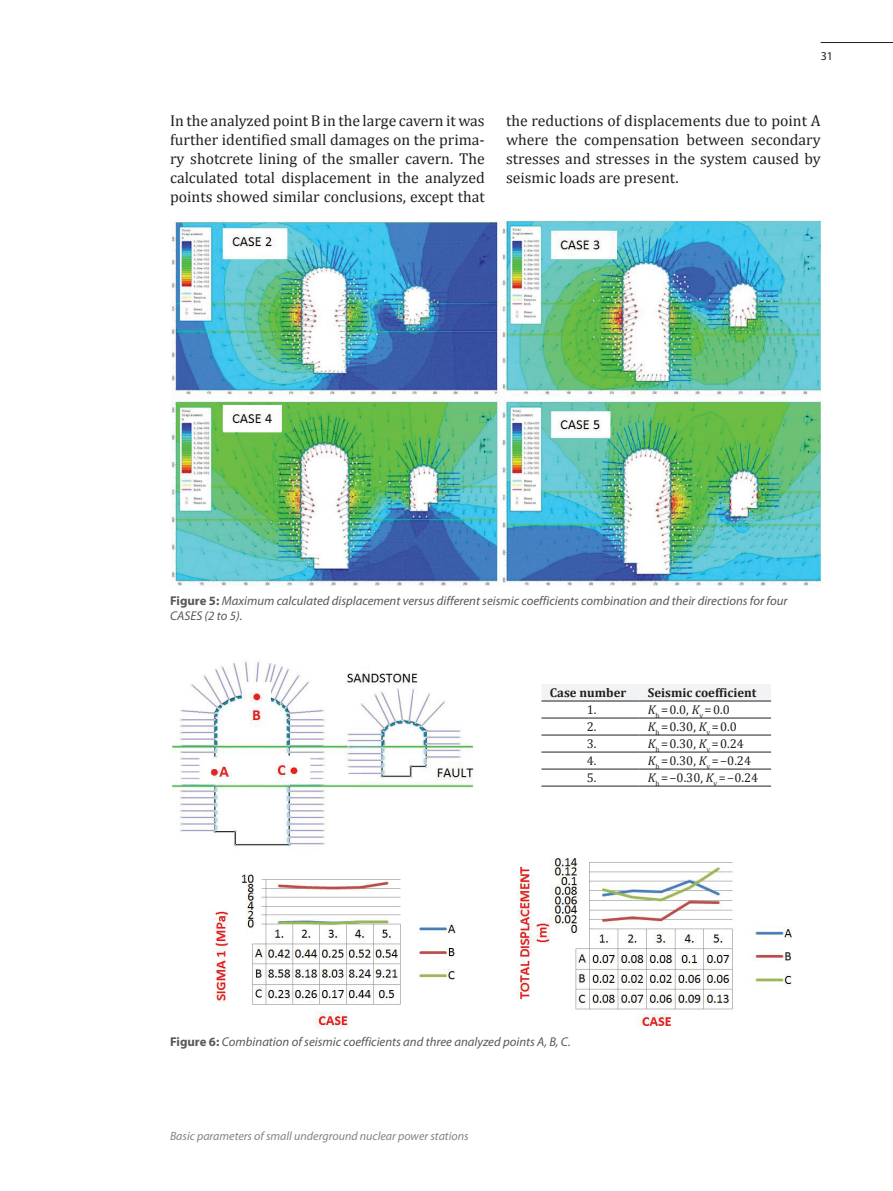
<style>
.page{position:relative;width:893px;height:1191px;background:#fff}
.page>*{position:absolute;margin:0;border:0;box-sizing:border-box;transform-origin:0 0}
.t1{font:15.75px/19.2px "Cambria";color:#231f20;text-align:justify}
.t2{font:italic 12.75px/15.3px "Myriad Pro";color:#57585a}
.t3{font:12.75px "Cambria";color:#231f20}
.t4{font:700 12.75px "Cambria";color:#231f20}
.t5{font:italic 12px "Myriad Pro";color:#808285}
.t6{font:12px "Myriad Pro";color:#231f20}
.s1{font-weight:700;font-style:normal}
.s2{font-style:italic}
</style>
<div class="page">
<hr style="left:821px;top:42px;width:72px;height:1px;background:#231f20">
<img style="left:171px;top:220px;width:650px;height:366px">
<img style="left:212px;top:874px;width:244px;height:155px">
<div style="left:541px;top:684px;width:230px;height:17px;background:#f2f3f4"></div>
<hr style="left:541px;top:718px;width:98px;height:1px;background:#231f20">
<hr style="left:639px;top:718px;width:132px;height:1px;background:#231f20">
<hr style="left:541px;top:735px;width:98px;height:1px;background:#231f20">
<hr style="left:639px;top:735px;width:132px;height:1px;background:#231f20">
<hr style="left:541px;top:752px;width:98px;height:1px;background:#231f20">
<hr style="left:639px;top:752px;width:132px;height:1px;background:#231f20">
<hr style="left:541px;top:769px;width:98px;height:1px;background:#231f20">
<hr style="left:639px;top:769px;width:132px;height:1px;background:#231f20">
<hr style="left:541px;top:786px;width:98px;height:1px;background:#231f20">
<hr style="left:639px;top:786px;width:132px;height:1px;background:#231f20">
<hr style="left:541px;top:701px;width:98px;height:1px;background:#231f20">
<hr style="left:639px;top:701px;width:132px;height:1px;background:#231f20">
<img style="left:516px;top:858px;width:276px;height:168px">
<img style="left:172px;top:661px;width:302px;height:185px">
<p class="t6" style="left:821px;top:48px;width:14px">31</p>
<p class="t1" style="left:170px;top:110px;width:316px">In the analyzed point B in the large cavern it was further identified small damages on the prima&shy;ry shotcrete lining of the smaller cavern. The calculated total displacement in the analyzed points showed similar conclusions, except that</p>
<p class="t1" style="left:506px;top:110px;width:316px">the reductions of displacements due to point A where the compensation between secondary stresses and stresses in the system caused by seismic loads are present.</p>
<p class="t2" style="left:170px;top:593px;width:619px"><span class="s1">Figure 5:</span> Maximum calculated displacement versus different seismic coefficients combination and their directions for four<br>CASES (2 to 5).</p>
<p class="t4" style="left:550px;top:683px;width:78px">Case number</p>
<p class="t4" style="left:648px;top:683px;width:110px">Seismic coefficient</p>
<p class="t3" style="left:587px;top:702px;width:11px">1.</p>
<p class="t3" style="left:648px;top:702px;width:84px"><span class="s2">K</span><sub>h</sub> =0.0, <span class="s2">K</span><sub>v</sub> =0.0</p>
<p class="t3" style="left:587px;top:719px;width:11px">2.</p>
<p class="t3" style="left:648px;top:719px;width:91px"><span class="s2">K</span><sub>h</sub> =0.30, <span class="s2">K</span><sub>v</sub> =0.0</p>
<p class="t3" style="left:587px;top:736px;width:11px">3.</p>
<p class="t3" style="left:648px;top:736px;width:98px"><span class="s2">K</span><sub>h</sub> =0.30, <span class="s2">K</span><sub>v</sub> =0.24</p>
<p class="t3" style="left:587px;top:753px;width:11px">4.</p>
<p class="t3" style="left:648px;top:753px;width:105px"><span class="s2">K</span><sub>h</sub> =0.30, <span class="s2">K</span><sub>v</sub> =−0.24</p>
<p class="t3" style="left:587px;top:770px;width:11px">5.</p>
<p class="t3" style="left:648px;top:770px;width:112px"><span class="s2">K</span><sub>h</sub> =−0.30, <span class="s2">K</span><sub>v</sub> =−0.24</p>
<p class="t2" style="left:170px;top:1034px;width:402px"><span class="s1">Figure 6:</span> Combination of seismic coefficients and three analyzed points A, B, C.</p>
<p class="t5" style="left:170px;top:1128px;width:300px">Basic parameters of small underground nuclear power stations</p>
</div>
